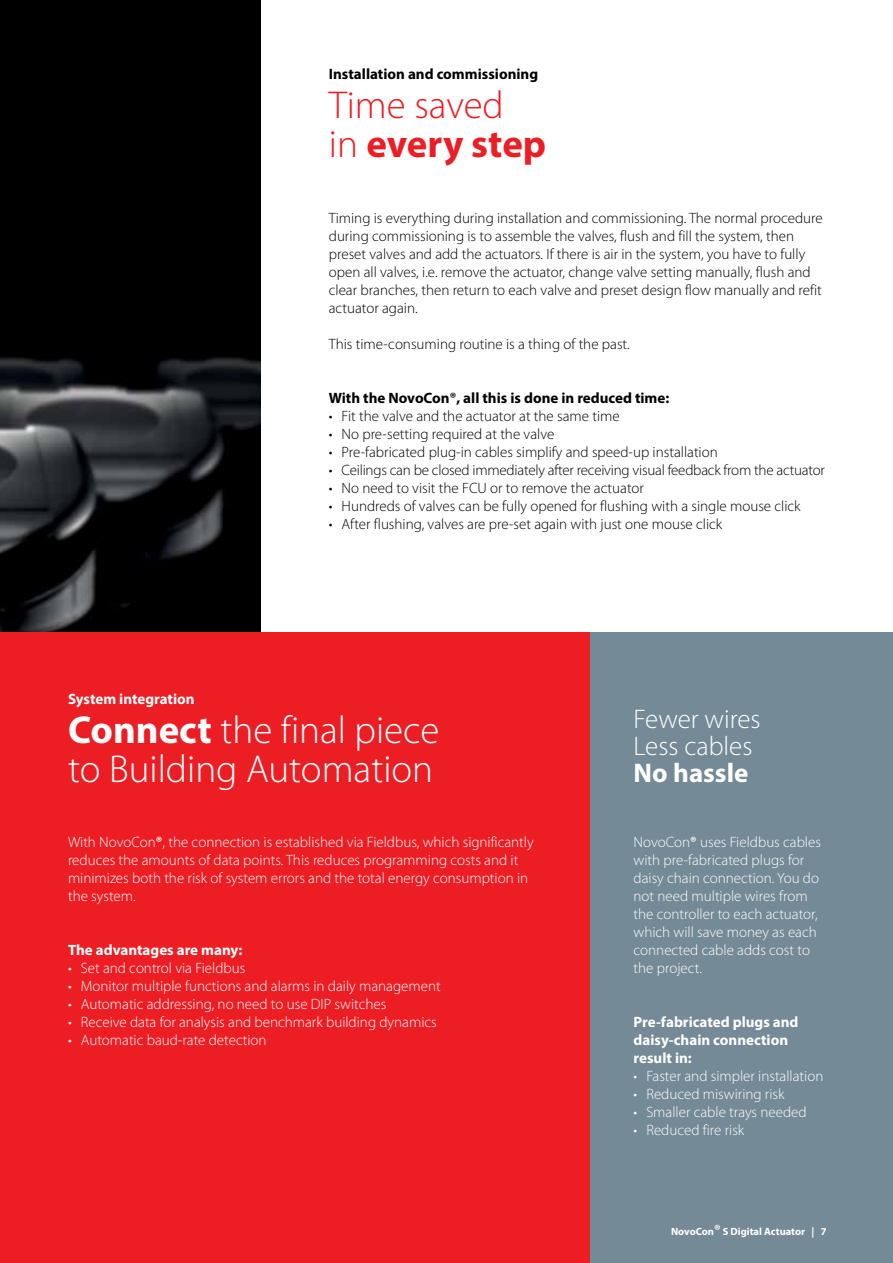
<style>
.page{position:relative;width:893px;height:1263px;background:#fff}
.page>*{position:absolute;margin:0;border:0;box-sizing:border-box;transform-origin:0 0}
.t1{font:300 39px/39px "Myriad Pro";color:#fff}
.t2{font:300 39px/39px "Myriad Pro";color:#ed1d24}
.t3{font:300 27px/27px "Myriad Pro";color:#fff}
.t4{font:700 27px "Myriad Pro";color:#fff}
.t5{font:300 15px/18px "Myriad Pro";color:#000}
.t6{font:300 15px/18px "Myriad Pro";color:#fff}
.t7{font:700 15px/18px "Myriad Pro";color:#fff}
.t8{font:700 15px "Myriad Pro";color:#000}
.t9{font:700 10.5px "Myriad Pro";color:#fff}
.s1{font-weight:700}
.s2{font-weight:600}
.s3{font-weight:600;font-size:15px}
</style>
<div class="page">
<img style="left:0;top:0;width:261px;height:632px">
<div style="left:590px;top:632px;width:303px;height:631px;background:#748a96"></div>
<div style="left:0;top:632px;width:590px;height:631px;background:#ed1d24"></div>
<p class="t8" style="left:329px;top:64px;width:211px">Installation and commissioning</p>
<h1 class="t2" style="left:329px;top:85px;width:219px">Time saved<br>in <span class="s1">every step</span></h1>
<p class="t5" style="left:329px;top:209px;width:495px">Timing is everything during installation and commissioning. The normal procedure during commissioning is to assemble the valves, flush and fill the system, then preset valves and add the actuators. If there is air in the system, you have to fully open all valves, i.e. remove the actuator, change valve setting manually, flush and clear branches, then return to each valve and preset design flow manually and refit actuator again.</p>
<p class="t5" style="left:329px;top:335px;width:302px">This time-consuming routine is a thing of the past.</p>
<p class="t8" style="left:329px;top:388px;width:342px">With the NovoCon<span class="s2">®</span>, all this is done in reduced time:</p>
<p class="t5" style="left:329px;top:407px;width:292px">• Fit the valve and the actuator at the same time</p>
<p class="t5" style="left:329px;top:425px;width:227px">• No pre-setting required at the valve</p>
<p class="t5" style="left:329px;top:443px;width:390px">• Pre-fabricated plug-in cables simplify and speed-up installation</p>
<p class="t5" style="left:329px;top:461px;width:498px">• Ceilings can be closed immediately after receiving visual feedback from the actuator</p>
<p class="t5" style="left:329px;top:479px;width:317px">• No need to visit the FCU or to remove the actuator</p>
<p class="t5" style="left:329px;top:497px;width:473px">• Hundreds of valves can be fully opened for flushing with a single mouse click</p>
<p class="t5" style="left:329px;top:515px;width:395px">• After flushing, valves are pre-set again with just one mouse click</p>
<p class="t7" style="left:68px;top:690px;width:128px">System integration</p>
<h1 class="t1" style="left:68px;top:710px;width:373px"><span class="s1">Connect</span> the final piece to Building Automation</h1>
<p class="t6" style="left:68px;top:833px;width:467px">With NovoCon<span class="s2">®</span>, the connection is established via Fieldbus, which significantly reduces the amounts of data points. This reduces programming costs and it minimizes both the risk of system errors and the total energy consumption in the system.</p>
<p class="t7" style="left:68px;top:940px;width:176px">The advantages are many:</p>
<p class="t6" style="left:68px;top:959px;width:179px">• Set and control via Fieldbus</p>
<p class="t6" style="left:68px;top:977px;width:374px">• Monitor multiple functions and alarms in daily management</p>
<p class="t6" style="left:68px;top:995px;width:320px">• Automatic addressing, no need to use DIP switches</p>
<p class="t6" style="left:68px;top:1013px;width:370px">• Receive data for analysis and benchmark building dynamics</p>
<p class="t6" style="left:68px;top:1031px;width:200px">• Automatic baud-rate detection</p>
<h2 class="t3" style="left:634px;top:706px;width:129px">Fewer wires<br>Less cables</h2>
<h2 class="t4" style="left:634px;top:756px;width:116px">No hassle</h2>
<p class="t6" style="left:634px;top:833px;width:189px">NovoCon<span class="s2">®</span> uses Fieldbus cables with pre-fabricated plugs for daisy chain connection. You do not need multiple wires from the controller to each actuator, which will save money as each connected cable adds cost to the project.</p>
<p class="t7" style="left:634px;top:1012px;width:166px">Pre-fabricated plugs and daisy-chain connection result in:</p>
<p class="t6" style="left:634px;top:1067px;width:191px">• Faster and simpler installation</p>
<p class="t6" style="left:634px;top:1085px;width:152px">• Reduced miswiring risk</p>
<p class="t6" style="left:634px;top:1103px;width:175px">• Smaller cable trays needed</p>
<p class="t6" style="left:634px;top:1121px;width:112px">• Reduced fire risk</p>
<p class="t9" style="left:671px;top:1224px;width:157px">NovoCon<span class="s3">®</span> S Digital Actuator | 7</p>
</div>
